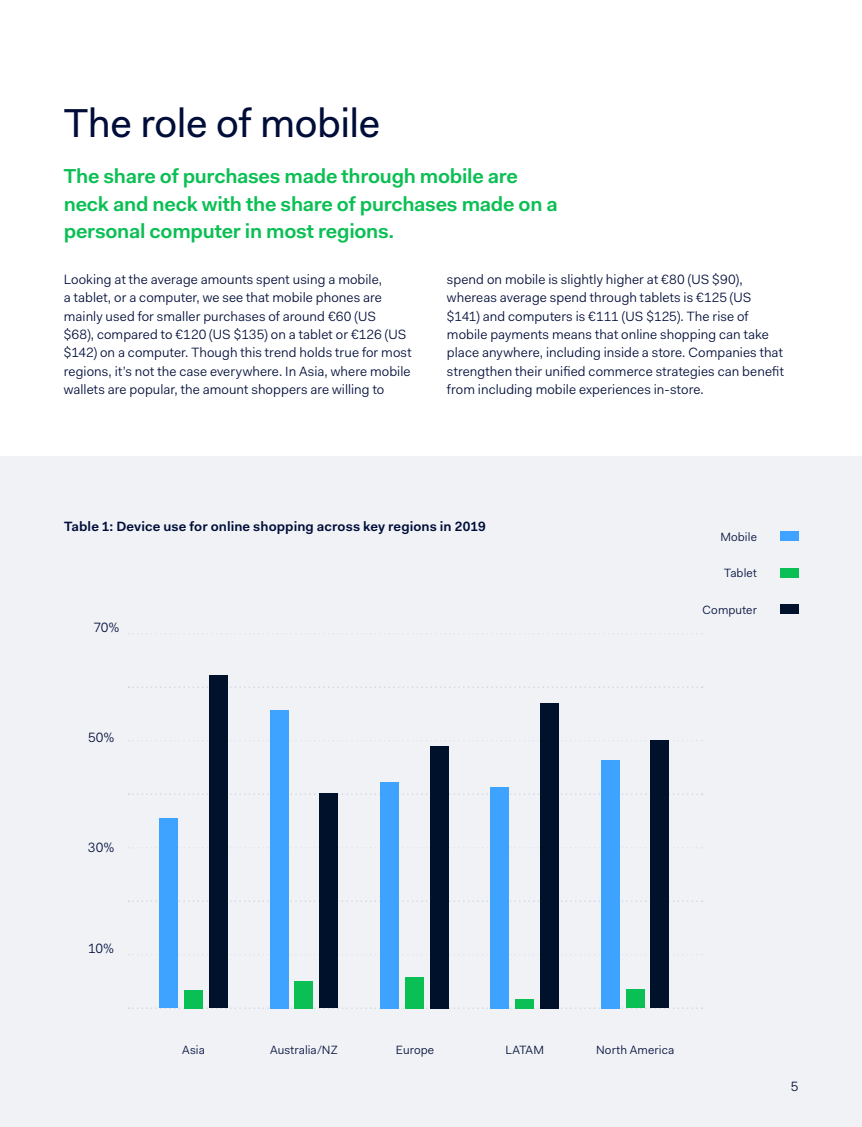
<style>
.page{position:relative;width:862px;height:1127px;background:#fff}
.page>*{position:absolute;margin:0;border:0;box-sizing:border-box;transform-origin:0 0}
.t1{font:40.5px "Fakt";letter-spacing:-.01em;color:#000d39}
.t2{font:600 20.25px/27.5px "Fakt";letter-spacing:-.015em;color:#0abf53}
.t3{font:13.5px/18.3px "Fakt Blond";letter-spacing:.005em;color:#000d39}
.t4{font:600 13.5px "Fakt";letter-spacing:.01em;color:#000d39}
.t5{font:12px "Fakt Blond";letter-spacing:.01em;color:#000d39}
</style>
<div class="page">
<div style="left:0;top:456px;width:861px;height:671px;background:#f0f2f6"></div>
<svg style="left:128px;top:1007px;width:574px;height:2px"></svg>
<svg style="left:128px;top:686px;width:574px;height:2px"></svg>
<svg style="left:128px;top:793px;width:574px;height:2px"></svg>
<svg style="left:128px;top:900px;width:574px;height:2px"></svg>
<svg style="left:128px;top:954px;width:574px;height:1px"></svg>
<svg style="left:128px;top:847px;width:574px;height:1px"></svg>
<svg style="left:128px;top:740px;width:574px;height:1px"></svg>
<svg style="left:128px;top:633px;width:574px;height:1px"></svg>
<div style="left:779px;top:531px;width:19px;height:9px;background:#3ea3ff"></div>
<div style="left:779px;top:568px;width:19px;height:9px;background:#0abf53"></div>
<div style="left:779px;top:605px;width:19px;height:9px;background:#00112c"></div>
<div style="left:159px;top:818px;width:19px;height:190px;background:#3ea3ff"></div>
<div style="left:184px;top:989px;width:18px;height:19px;background:#0abf53"></div>
<div style="left:209px;top:675px;width:18px;height:333px;background:#00112c"></div>
<div style="left:270px;top:710px;width:18px;height:298px;background:#3ea3ff"></div>
<div style="left:295px;top:981px;width:18px;height:27px;background:#0abf53"></div>
<div style="left:319px;top:793px;width:19px;height:215px;background:#00112c"></div>
<div style="left:380px;top:782px;width:18px;height:226px;background:#3ea3ff"></div>
<div style="left:405px;top:977px;width:18px;height:31px;background:#0abf53"></div>
<div style="left:430px;top:746px;width:18px;height:262px;background:#00112c"></div>
<div style="left:490px;top:787px;width:18px;height:222px;background:#3ea3ff"></div>
<div style="left:515px;top:999px;width:18px;height:10px;background:#0abf53"></div>
<div style="left:540px;top:703px;width:18px;height:306px;background:#00112c"></div>
<div style="left:601px;top:760px;width:18px;height:248px;background:#3ea3ff"></div>
<div style="left:625px;top:989px;width:19px;height:19px;background:#0abf53"></div>
<div style="left:650px;top:741px;width:18px;height:267px;background:#00112c"></div>
<h1 class="t1" style="left:64px;top:98px;width:317px">The role of mobile</h1>
<h2 class="t2" style="left:64px;top:162px;width:495px">The share of purchases made through mobile are neck and neck with the share of purchases made on a personal computer in most regions.</h2>
<p class="t3" style="left:64px;top:270px;width:349px">Looking at the average amounts spent using a mobile,<br>a tablet, or a computer, we see that mobile phones are mainly used for smaller purchases of around €60 (US<br>$68), compared to €120 (US $135) on a tablet or €126 (US $142) on a computer. Though this trend holds true for most regions, it’s not the case everywhere. In Asia, where mobile wallets are popular, the amount shoppers are willing to</p>
<p class="t3" style="left:446px;top:270px;width:338px">spend on mobile is slightly higher at €80 (US $90), whereas average spend through tablets is €125 (US $141) and computers is €111 (US $125). The rise of mobile payments means that online shopping can take place anywhere, including inside a store. Companies that strengthen their unified commerce strategies can benefit from including mobile experiences in-store.</p>
<p class="t4" style="left:64px;top:518px;width:423px">Table 1: Device use for online shopping across key regions in 2019</p>
<p class="t3" style="left:93px;top:618px;width:27px">70%</p>
<p class="t5" style="left:720px;top:529px;width:38px">Mobile</p>
<p class="t5" style="left:723px;top:566px;width:34px">Tablet</p>
<p class="t5" style="left:702px;top:602px;width:56px">Computer</p>
<p class="t3" style="left:88px;top:728px;width:27px">50%</p>
<p class="t3" style="left:88px;top:838px;width:28px">30%</p>
<p class="t3" style="left:88px;top:939px;width:27px">10%</p>
<p class="t5" style="left:182px;top:1043px;width:24px">Asia</p>
<p class="t5" style="left:270px;top:1043px;width:69px">Australia/NZ</p>
<p class="t5" style="left:395px;top:1043px;width:40px">Europe</p>
<p class="t5" style="left:505px;top:1043px;width:40px">LATAM</p>
<p class="t5" style="left:595px;top:1043px;width:80px">North America</p>
<p class="t3" style="left:790px;top:1077px;width:9px">5</p>
</div>
